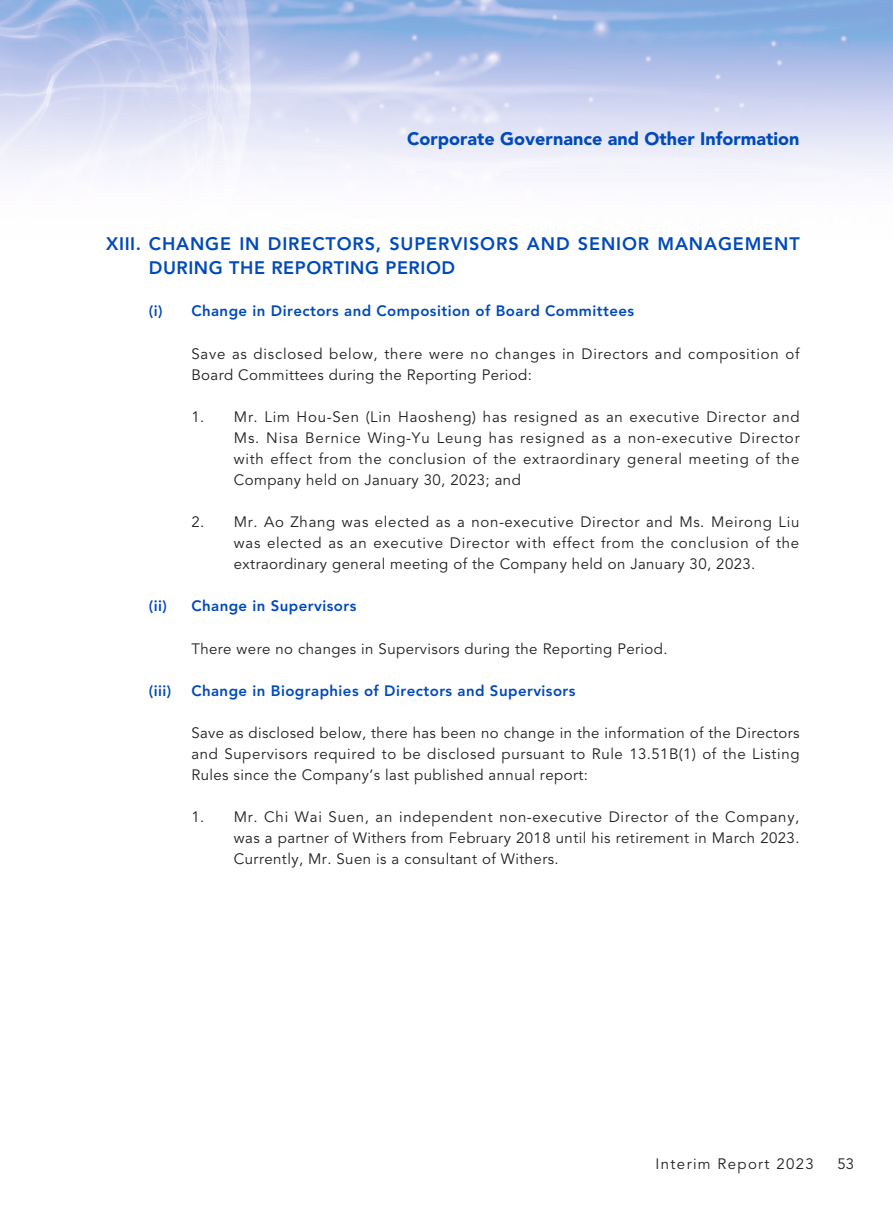
<style>
.page{position:relative;width:893px;height:1212px;background:#fff}
.page>*{position:absolute;margin:0;border:0;box-sizing:border-box;transform-origin:0 0}
._01_Heading_1{font:800 18px/24px "Avenir LT Std";letter-spacing:.05em;color:#004aba}
.t1{font:900 18px "Avenir LT Std";color:#004aba}
._00_Body_text{font:15px/21px "Avenir LT Std";letter-spacing:.03em;color:#231f20;text-align:justify}
._02_Heading_2{font:800 15px "Avenir LT Std";letter-spacing:.03em;color:#004aba}
._00_Body_text-2{font:15px/21px "Avenir LT Std";letter-spacing:.05em;color:#231f20}
._00_Body_text-3{font:15px "Avenir LT Std";letter-spacing:.09em;color:#231f20}
</style>
<div class="page">
<img style="left:0;top:0;width:893px;height:174px">
<p class="t1" style="left:407px;top:127px;width:394px">Corporate Governance and Other Information</p>
<p class="_01_Heading_1" style="left:149px;top:232px;width:652px;text-indent:-43px">XIII. CHANGE IN DIRECTORS, SUPERVISORS AND SENIOR MANAGEMENT<br>DURING THE REPORTING PERIOD</p>
<p class="_02_Heading_2" style="left:149px;top:302px;width:487px">(i) Change in Directors and Composition of Board Committees</p>
<p class="_00_Body_text-2" style="left:191px;top:343px;width:610px">Save as disclosed below, there were no changes in Directors and composition of<br>Board Committees during the Reporting Period:</p>
<p class="_00_Body_text" style="left:234px;top:406px;width:567px;text-indent:-43px">1. Mr. Lim Hou-Sen (Lin Haosheng) has resigned as an executive Director and Ms. Nisa Bernice Wing-Yu Leung has resigned as a non-executive Director with effect from the conclusion of the extraordinary general meeting of the Company held on January 30, 2023; and</p>
<p class="_00_Body_text" style="left:234px;top:512px;width:567px;text-indent:-43px">2. Mr. Ao Zhang was elected as a non-executive Director and Ms. Meirong Liu was elected as an executive Director with effect from the conclusion of the extraordinary general meeting of the Company held on January 30, 2023.</p>
<p class="_02_Heading_2" style="left:149px;top:597px;width:20px">(ii)</p>
<p class="_02_Heading_2" style="left:191px;top:597px;width:167px">Change in Supervisors</p>
<p class="_00_Body_text" style="left:191px;top:638px;width:478px">There were no changes in Supervisors during the Reporting Period.</p>
<p class="_02_Heading_2" style="left:149px;top:682px;width:24px">(iii)</p>
<p class="_02_Heading_2" style="left:191px;top:682px;width:386px">Change in Biographies of Directors and Supervisors</p>
<p class="_00_Body_text" style="left:191px;top:723px;width:610px">Save as disclosed below, there has been no change in the information of the Directors and Supervisors required to be disclosed pursuant to Rule 13.51B(1) of the Listing Rules since the Company’s last published annual report:</p>
<p class="_00_Body_text" style="left:234px;top:807px;width:567px;text-indent:-43px">1. Mr. Chi Wai Suen, an independent non-executive Director of the Company, was a partner of Withers from February 2018 until his retirement in March 2023.<br>Currently, Mr. Suen is a consultant of Withers.</p>
<p class="_00_Body_text-3" style="left:656px;top:1155px;width:160px">Interim Report 2023</p>
<p class="_00_Body_text" style="left:837px;top:1154px;width:18px">53</p>
</div>
